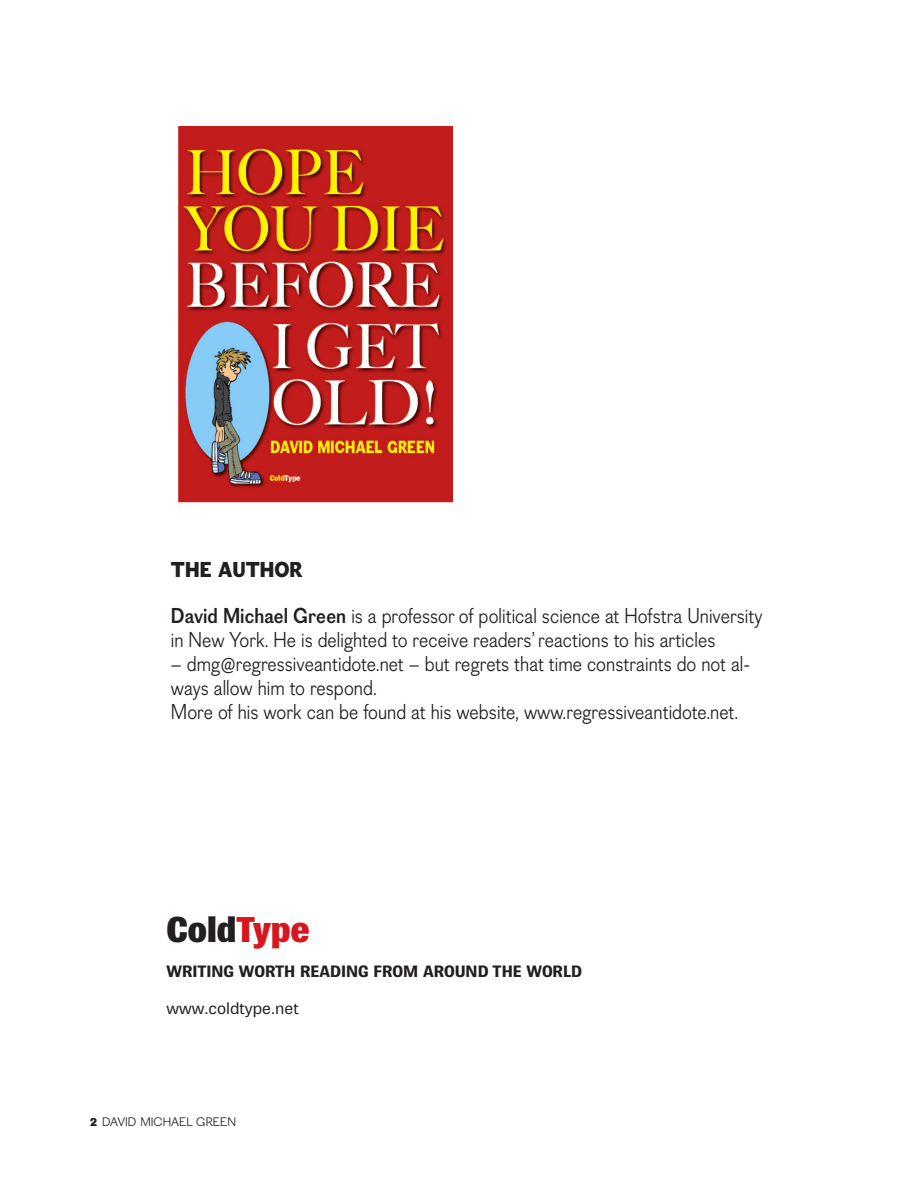
<style>
.page{position:relative;width:918px;height:1188px;background:#fff}
.page>*{position:absolute;margin:0;border:0;box-sizing:border-box;transform-origin:0 0}
.Text2_text{font:900 expanded 36px "Times Brown";color:#231f20}
.Text2_text-2{font:21px/24px "Figgins Sans";color:#231f20;scale:.9 1}
.Text3_NoIndent{font:800 21px "Figgins Sans";color:#231f20;scale:.9 1}
.Text2_text-3{font:700 15.75px "Times Brown";color:#231f20}
.Text2_text-4{font:15.75px "Times Brown";color:#231f20}
.t1{font:12px "Figgins Sans";color:#231f20}
.s1{font-weight:700}
.s2{color:#d7171f}
.s3{font-weight:800}
</style>
<div class="page">
<img style="left:178px;top:126px;width:275px;height:377px">
<p class="Text3_NoIndent" style="left:171px;top:556px;width:148px">THE AUTHOR</p>
<p class="Text2_text-2" style="left:171px;top:605px;width:659px"><span class="s1">David Michael Green</span> is a professor of political science at Hofstra University in New York. He is delighted to receive readers’ reactions to his articles</p>
<p class="Text2_text-2" style="left:171px;top:653px;width:645px">– dmg@regressiveantidote.net – but regrets that time constraints do not al&shy;ways allow him to respond.</p>
<p class="Text2_text-2" style="left:171px;top:701px;width:632px">M ore of his work can be found at his website, www.regressiveantidote.net.</p>
<p class="Text2_text" style="left:166px;top:909px;width:145px">Cold<span class="s2">Type</span></p>
<p class="Text2_text-3" style="left:166px;top:961px;width:417px">WRITING WORTH READING FROM AROUND THE WORLD</p>
<p class="Text2_text-4" style="left:166px;top:999px;width:134px">www.coldtype.net</p>
<p class="t1" style="left:90px;top:1114px;width:148px"><span class="s3">2</span> david michael green</p>
</div>
